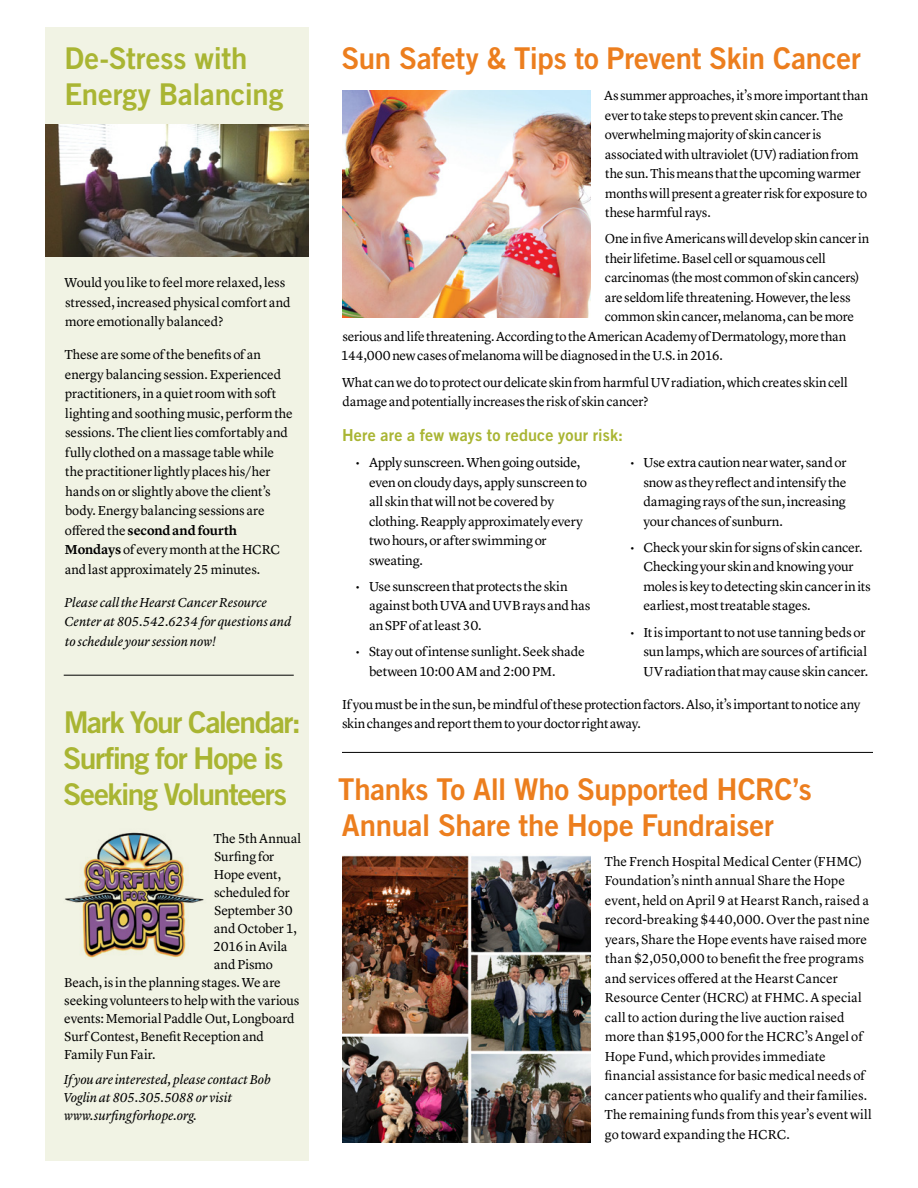
<style>
.page{position:relative;width:918px;height:1188px;background:#fff}
.page>*{position:absolute;margin:0;border:0;box-sizing:border-box;transform-origin:0 0}
.Main_Text{font:30px/36px "Trade Gothic Bold Two";letter-spacing:-.005em;color:#ec7e1e}
.Main_Text-2{font:30px/36px "Trade Gothic Bold Two";letter-spacing:-.045em;color:#a9b533}
.Main_Text-3{font:30px/36px "Trade Gothic Bold Two";letter-spacing:-.005em;color:#a9b533}
.Main_Text-4{font:16.5px "Trade Gothic Bold Two";letter-spacing:.01em;color:#a9b533}
.Main_Text-5{font:13.5px/19.5px "Lyon Text";letter-spacing:-.01em;color:#000}
.Main_Text-6{font:italic 13.5px/18px "Lyon Text";letter-spacing:-.005em;color:#000}
.Main_Text-7{font:13.5px "Lyon Text";letter-spacing:.01em;color:#000}
.s1{font-weight:600}
</style>
<div class="page">
<div style="left:45px;top:27px;width:264px;height:1134px;background:#f1f3e4"></div>
<hr style="left:342px;top:752px;width:531px;height:1px;background:#000">
<hr style="left:64px;top:675px;width:230px;height:1px;background:#000">
<img style="left:342px;top:91px;width:249px;height:226px">
<img style="left:342px;top:855px;width:249px;height:288px">
<img style="left:65px;top:832px;width:139px;height:126px">
<img style="left:45px;top:124px;width:264px;height:132px">
<p class="Main_Text-3" style="left:64px;top:40px;width:221px">De-Stress with<br>Energy Balancing</p>
<p class="Main_Text" style="left:342px;top:40px;width:521px">Sun Safety &amp; Tips to Prevent Skin Cancer</p>
<p class="Main_Text-5" style="left:604px;top:85px;width:266px">As summer approaches, it’s more important than ever to take steps to prevent skin cancer. The overwhelming majority of skin cancer is associated with ultraviolet (UV) radiation from the sun. This means that the upcoming warmer months will present a greater risk for exposure to these harmful rays.</p>
<p class="Main_Text-5" style="left:605px;top:228px;width:266px">One in five Americans will develop skin cancer in</p>
<p class="Main_Text-5" style="left:605px;top:247px;width:222px">their lifetime. Basel cell or squamous cell</p>
<p class="Main_Text-5" style="left:605px;top:267px;width:256px">carcinomas (the most common of skin cancers)</p>
<p class="Main_Text-5" style="left:605px;top:286px;width:247px">are seldom life threatening. However, the less</p>
<p class="Main_Text-5" style="left:605px;top:306px;width:251px">common skin cancer, melanoma, can be more</p>
<p class="Main_Text-5" style="left:343px;top:325px;width:505px">serious and life threatening. According to the American Academy of Dermatology, more than</p>
<p class="Main_Text-5" style="left:341px;top:345px;width:384px">144,000 new cases of melanoma will be diagnosed in the U.S. in 2016.</p>
<p class="Main_Text-5" style="left:342px;top:371px;width:507px">What can we do to protect our delicate skin from harmful UV radiation, which creates skin cell damage and potentially increases the risk of skin cancer?</p>
<p class="Main_Text-5" style="left:65px;top:272px;width:228px">Would you like to feel more relaxed, less stressed, increased physical comfort and more emotionally balanced?</p>
<p class="Main_Text-5" style="left:64px;top:344px;width:230px">These are some of the benefits of an energy balancing session. Experienced practitioners, in a quiet room with soft lighting and soothing music, perform the sessions. The client lies comfortably and fully clothed on a massage table while the practitioner lightly places his/her hands on or slightly above the client’s body. Energy balancing sessions are offered the <span class="s1">second and fourth Mondays</span> of every month at the HCRC and last approximately 25 minutes.</p>
<p class="Main_Text-6" style="left:64px;top:591px;width:229px;line-height:19.5px">Please call the Hearst Cancer Resource<br>Center at 805.542.6234 for questions and to schedule your session now!</p>
<p class="Main_Text-4" style="left:342px;top:425px;width:283px">Here are a few ways to reduce your risk:</p>
<p class="Main_Text-5" style="left:369px;top:452px;width:220px;text-indent:-14px">• Apply sunscreen. When going outside, even on cloudy days, apply sunscreen to all skin that will not be covered by clothing. Reapply approximately every two hours, or after swimming or sweating.</p>
<p class="Main_Text-5" style="left:369px;top:576px;width:223px;text-indent:-14px">• Use sunscreen that protects the skin against both UVA and UVB rays and has an SPF of at least 30.</p>
<p class="Main_Text-5" style="left:369px;top:641px;width:217px;text-indent:-14px">• Stay out of intense sunlight. Seek shade between 10:00 AM and 2:00 PM.</p>
<p class="Main_Text-5" style="left:644px;top:452px;width:205px;text-align:justify;text-indent:-14px">• Use extra caution near water, sand or snow as they reflect and intensify the damaging rays of the sun, increasing your chances of sunburn.</p>
<p class="Main_Text-5" style="left:644px;top:537px;width:229px;text-indent:-14px">• Check your skin for signs of skin cancer.<br>Checking your skin and knowing your moles is key to detecting skin cancer in its earliest, most treatable stages.</p>
<p class="Main_Text-5" style="left:644px;top:621px;width:226px;text-indent:-14px">• It is important to not use tanning beds or sun lamps, which are sources of artificial<br>UV radiation that may cause skin cancer.</p>
<p class="Main_Text-5" style="left:342px;top:693px;width:520px">If you must be in the sun, be mindful of these protection factors. Also, it’s important to notice any</p>
<p class="Main_Text-2" style="left:64px;top:704px;width:239px">Mark Your Calendar:</p>
<p class="Main_Text-5" style="left:342px;top:713px;width:301px">skin changes and report them to your doctor right away.</p>
<p class="Main_Text-2" style="left:63px;top:740px;width:225px">Surfing for Hope is<br>Seeking Volunteers</p>
<p class="Main_Text-5" style="left:213px;top:828px;width:89px">The 5th Annual</p>
<p class="Main_Text-5" style="left:214px;top:846px;width:61px">Surfing for</p>
<p class="Main_Text-5" style="left:214px;top:864px;width:69px">Hope event,</p>
<p class="Main_Text-5" style="left:214px;top:882px;width:77px">scheduled for</p>
<p class="Main_Text-5" style="left:214px;top:900px;width:80px">September 30</p>
<p class="Main_Text-5" style="left:214px;top:918px;width:85px">and October 1,</p>
<p class="Main_Text-5" style="left:213px;top:936px;width:76px">2016 in Avila</p>
<p class="Main_Text-5" style="left:214px;top:954px;width:61px">and Pismo</p>
<p class="Main_Text-5" style="left:64px;top:972px;width:218px">Beach, is in the planning stages. We are</p>
<p class="Main_Text-5" style="left:64px;top:990px;width:237px">seeking volunteers to help with the various</p>
<p class="Main_Text-5" style="left:64px;top:1008px;width:232px">events: Memorial Paddle Out, Longboard</p>
<p class="Main_Text-5" style="left:65px;top:1026px;width:201px">Surf Contest, Benefit Reception and</p>
<p class="Main_Text-7" style="left:64px;top:1044px;width:93px">Family Fun Fair.</p>
<p class="Main_Text-6" style="left:63px;top:1069px;width:209px">If you are interested, please contact Bob<br>Voglin at 805.305.5088 or visit www.surfingforhope.org.</p>
<p class="Main_Text" style="left:338px;top:771px;width:475px">Thanks To All Who Supported HCRC’s<br>Annual Share the Hope Fundraiser</p>
<p class="Main_Text-5" style="left:604px;top:850px;width:269px">The French Hospital Medical Center (FHMC)<br>Foundation’s ninth annual Share the Hope event, held on April 9 at Hearst Ranch, raised a record-breaking $440,000. Over the past nine years, Share the Hope events have raised more than $2,050,000 to benefit the free programs and services offered at the Hearst Cancer Resource Center (HCRC) at FHMC. A special call to action during the live auction raised more than $195,000 for the HCRC’s Angel of Hope Fund, which provides immediate financial assistance for basic medical needs of cancer patients who qualify and their families.<br>The remaining funds from this year’s event will go toward expanding the HCRC.</p>
</div>
